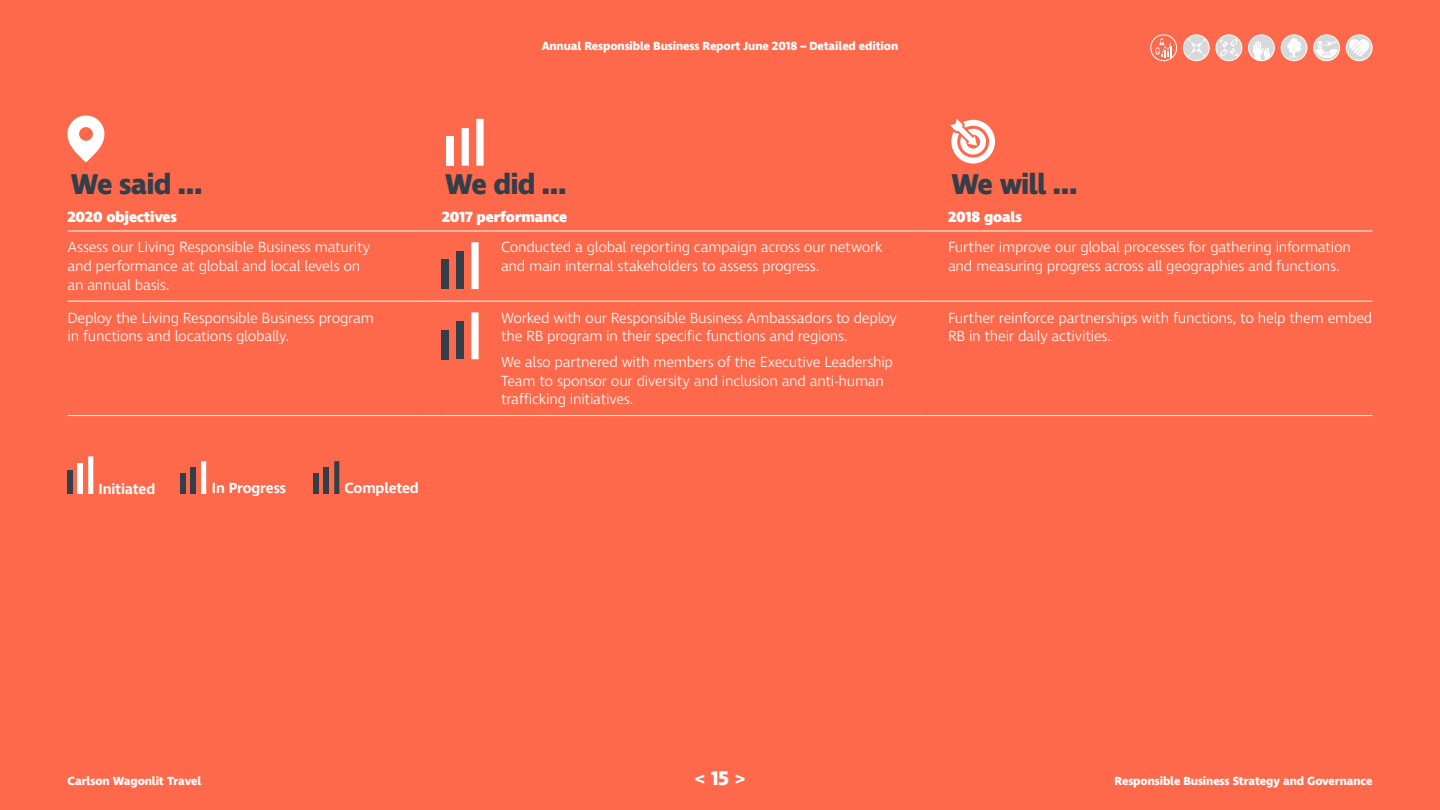
<style>
.page{position:relative;width:1440px;height:810px;background:#ff694b}
.page>*{position:absolute;margin:0;border:0;box-sizing:border-box;transform-origin:0 0}
.t1{font:700 29.25px "Ingra";letter-spacing:-.03em;color:#333f48}
.t2{font:700 20.25px "Ingra";color:#fff}
.t3{font:300 15px/18.8px "Ingra";letter-spacing:-.02em;color:#fff}
.t4{font:800 15px "Ingra";letter-spacing:-.01em;color:#fff}
.t5{font:600 15px "Ingra";letter-spacing:-.015em;color:#fff}
.t6{font:700 12px "Ingra";letter-spacing:-.01em;color:#fff}
</style>
<div class="page">
<svg style="left:67px;top:115px;width:38px;height:47px"></svg>
<svg style="left:950px;top:119px;width:45px;height:45px"></svg>
<svg style="left:462px;top:119px;width:22px;height:47px"></svg>
<div style="left:447px;top:136px;width:7px;height:30px;background:#fff"></div>
<svg style="left:419px;top:301px;width:23px;height:1px"></svg>
<svg style="left:926px;top:301px;width:22px;height:1px"></svg>
<hr style="left:948px;top:301px;width:424px;height:1px;background:#fff">
<hr style="left:501px;top:301px;width:425px;height:1px;background:#fff">
<hr style="left:68px;top:301px;width:351px;height:1px;background:#fff">
<hr style="left:68px;top:415px;width:351px;height:1px;background:#fff">
<hr style="left:501px;top:415px;width:425px;height:1px;background:#fff">
<svg style="left:926px;top:415px;width:22px;height:1px"></svg>
<hr style="left:948px;top:415px;width:424px;height:1px;background:#fff">
<hr style="left:442px;top:415px;width:59px;height:1px;background:#fff">
<hr style="left:442px;top:301px;width:59px;height:1px;background:#fff">
<hr style="left:68px;top:231px;width:351px;height:1px;background:#fff">
<hr style="left:442px;top:231px;width:59px;height:1px;background:#fff">
<hr style="left:501px;top:231px;width:425px;height:1px;background:#fff">
<hr style="left:948px;top:231px;width:424px;height:1px;background:#fff">
<svg style="left:419px;top:415px;width:23px;height:1px"></svg>
<svg style="left:419px;top:231px;width:23px;height:1px"></svg>
<svg style="left:926px;top:231px;width:22px;height:1px"></svg>
<svg style="left:471px;top:242px;width:8px;height:47px"></svg>
<div style="left:442px;top:260px;width:7px;height:29px;background:#333f48"></div>
<div style="left:457px;top:252px;width:7px;height:37px;background:#333f48"></div>
<svg style="left:471px;top:312px;width:8px;height:47px"></svg>
<div style="left:442px;top:330px;width:7px;height:29px;background:#333f48"></div>
<div style="left:457px;top:322px;width:7px;height:37px;background:#333f48"></div>
<svg style="left:88px;top:456px;width:5px;height:38px"></svg>
<div style="left:68px;top:470px;width:5px;height:24px;background:#333f48"></div>
<div style="left:78px;top:464px;width:5px;height:30px;background:#fff"></div>
<svg style="left:201px;top:461px;width:5px;height:33px"></svg>
<div style="left:180px;top:473px;width:6px;height:21px;background:#333f48"></div>
<div style="left:191px;top:468px;width:5px;height:26px;background:#333f48"></div>
<svg style="left:334px;top:461px;width:5px;height:33px"></svg>
<div style="left:314px;top:473px;width:5px;height:21px;background:#333f48"></div>
<div style="left:324px;top:468px;width:5px;height:26px;background:#333f48"></div>
<svg style="left:736px;top:775px;width:9px;height:9px"></svg>
<svg style="left:695px;top:775px;width:9px;height:9px"></svg>
<svg style="left:1183px;top:35px;width:26px;height:26px"></svg>
<div style="left:1183px;top:35px;width:27px;height:26px;border:1px solid #fff;border-radius:50%"></div>
<svg style="left:1187px;top:38px;width:19px;height:19px"></svg>
<div style="left:1249px;top:35px;width:25px;height:26px;background:#d6d8da;border-radius:50%"></div>
<div style="left:1248px;top:35px;width:27px;height:26px;border:1px solid #fff;border-radius:50%"></div>
<svg style="left:1253px;top:41px;width:18px;height:20px"></svg>
<svg style="left:1216px;top:35px;width:26px;height:26px"></svg>
<div style="left:1216px;top:35px;width:26px;height:26px;border:1px solid #fff;border-radius:50%"></div>
<svg style="left:1220px;top:39px;width:18px;height:18px"></svg>
<svg style="left:1314px;top:35px;width:26px;height:26px"></svg>
<div style="left:1313px;top:35px;width:27px;height:26px;border:1px solid #fff;border-radius:50%"></div>
<svg style="left:1315px;top:41px;width:23px;height:17px"></svg>
<svg style="left:1346px;top:35px;width:26px;height:26px"></svg>
<div style="left:1346px;top:35px;width:27px;height:26px;border:1px solid #fff;border-radius:50%"></div>
<svg style="left:1349px;top:39px;width:20px;height:17px"></svg>
<div style="left:1281px;top:35px;width:26px;height:26px;background:#d6d8da;border-radius:50%"></div>
<div style="left:1281px;top:35px;width:26px;height:26px;border:1px solid #fff;border-radius:50%"></div>
<svg style="left:1287px;top:38px;width:14px;height:20px"></svg>
<svg style="left:1151px;top:35px;width:26px;height:26px"></svg>
<div style="left:1150px;top:35px;width:27px;height:26px;border:1px solid #fff;border-radius:50%"></div>
<svg style="left:1155px;top:38px;width:17px;height:19px"></svg>
<p class="t6" style="left:542px;top:38px;width:358px">Annual Responsible Business Report June 2018 – Detailed edition</p>
<h1 class="t1" style="left:70px;top:166px;width:134px">We said …</h1>
<h1 class="t1" style="left:445px;top:166px;width:124px">We did …</h1>
<h1 class="t1" style="left:951px;top:166px;width:128px">We will …</h1>
<p class="t4" style="left:68px;top:207px;width:111px">2020 objectives</p>
<p class="t4" style="left:442px;top:207px;width:127px">2017 performance</p>
<p class="t4" style="left:948px;top:207px;width:75px">2018 goals</p>
<p class="t3" style="left:68px;top:239px;width:304px">Assess our Living Responsible Business maturity and performance at global and local levels on an annual basis.</p>
<p class="t3" style="left:501px;top:239px;width:383px">Conducted a global reporting campaign across our network and main internal stakeholders to assess progress.</p>
<p class="t3" style="left:948px;top:239px;width:405px">Further improve our global processes for gathering information and measuring progress across all geographies and functions.</p>
<p class="t3" style="left:68px;top:309px;width:308px">Deploy the Living Responsible Business program in functions and locations globally.</p>
<p class="t3" style="left:501px;top:309px;width:397px">Worked with our Responsible Business Ambassadors to deploy the RB program in their specific functions and regions.</p>
<p class="t3" style="left:501px;top:353px;width:394px">We also partnered with members of the Executive Leadership<br>Team to sponsor our diversity and inclusion and anti-human trafficking initiatives.</p>
<p class="t3" style="left:948px;top:309px;width:426px">Further reinforce partnerships with functions, to help them embed<br>RB in their daily activities.</p>
<p class="t5" style="left:99px;top:479px;width:58px">Initiated</p>
<p class="t5" style="left:212px;top:479px;width:76px">In Progress</p>
<p class="t5" style="left:345px;top:479px;width:76px">Completed</p>
<p class="t6" style="left:68px;top:773px;width:135px">Carlson Wagonlit Travel</p>
<h2 class="t2" style="left:711px;top:765px;width:20px">15</h2>
<p class="t6" style="left:1115px;top:773px;width:259px">Responsible Business Strategy and Governance</p>
</div>
